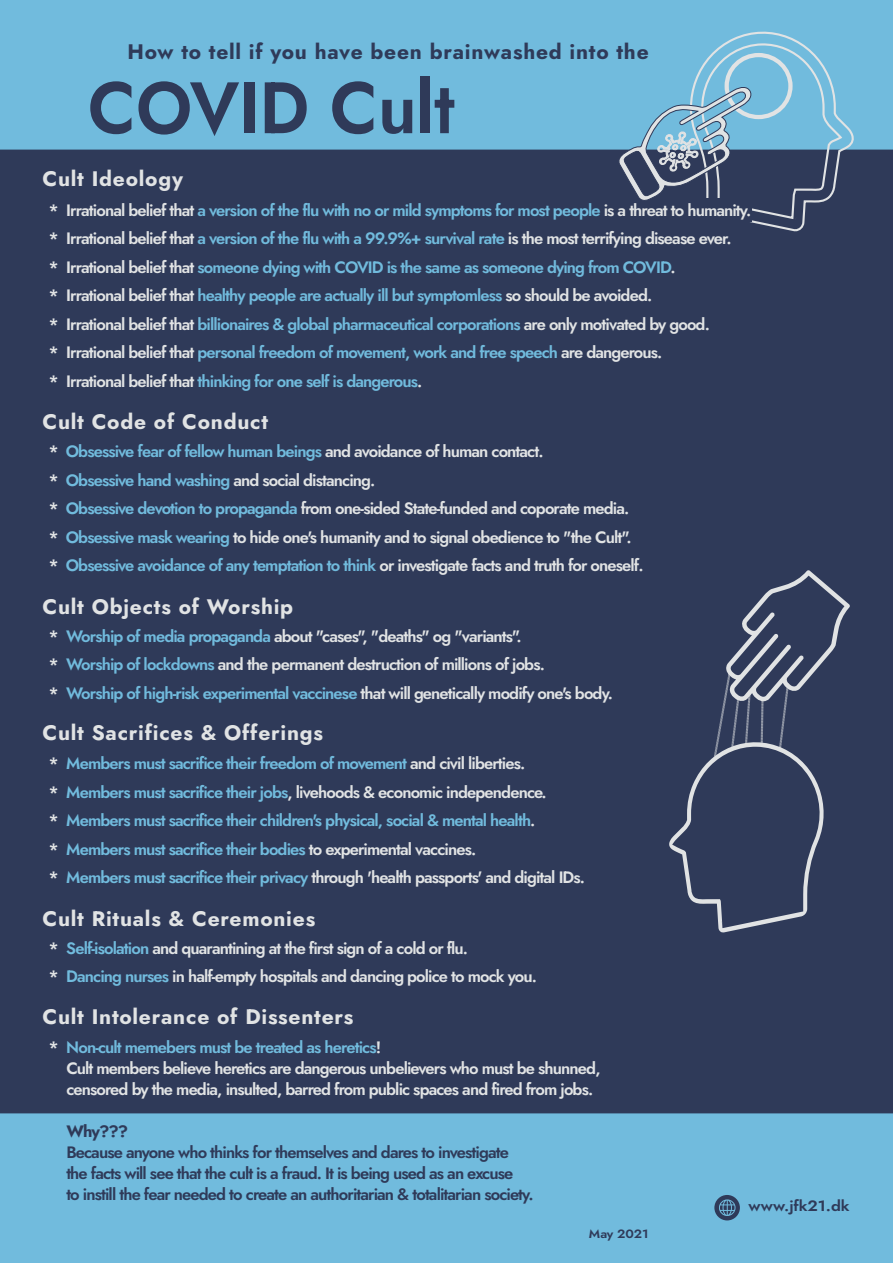
<style>
.page{position:relative;width:893px;height:1263px;background:#fff}
.page>*{position:absolute;margin:0;border:0;box-sizing:border-box;transform-origin:0 0}
.t1{font:600 72.6px "Jost";color:#2f3a59;scale:.95 1}
.t2{font:700 21px "Jost";letter-spacing:.035em;color:#e1e3e4}
.t3{font:700 21px "Jost";letter-spacing:.035em;color:#2f3a59}
.t4{font:600 16.5px/28.5px "Jost";letter-spacing:-.055em;color:#71bbdd}
.t5{font:600 16.5px/28.5px "Jost";letter-spacing:-.055em;color:#e1e3e4}
.t6{font:600 16.5px/21px "Jost";letter-spacing:-.055em;color:#2f3a59}
.t7{font:700 16.5px "Jost";color:#2f3a59}
.t8{font:600 15px "Jost";letter-spacing:-.005em;color:#2f3a59;scale:1.1 1}
.t9{font:600 12px "Jost";letter-spacing:-.005em;color:#2f3a59;scale:1.1 1}
.s1{color:#e1e3e4}
.s2{color:#71bbdd}
</style>
<div class="page">
<div style="left:0;top:150px;width:893px;height:963px;background:#2f3a59"></div>
<div style="left:0;top:0;width:893px;height:150px;background:#71bbdd"></div>
<div style="left:0;top:1113px;width:893px;height:150px;background:#71bbdd"></div>
<svg style="left:607px;top:32px;width:247px;height:199px;background:#6691ae"></svg>
<svg style="left:662px;top:570px;width:188px;height:370px;background:#3b4562"></svg>
<svg style="left:714px;top:1195px;width:26px;height:25px"></svg>
<div style="left:688px;top:198px;width:63px;height:24px;background:#2f3a59"></div>
<p class="t3" style="left:128px;top:37px;width:523px">How to tell if you have been brainwashed into the</p>
<h1 class="t1" style="left:88px;top:55px;width:388px">COVID Cult</h1>
<p class="t2" style="left:43px;top:164px;width:142px">Cult Ideology</p>
<p class="t4" style="left:49px;top:196px;width:704px"><span class="s1">* Irrational belief that</span> a version of the flu with no or mild symptoms for most people <span class="s1">is a threat to humanity. * Irrational belief that</span> a version of the flu with a 99.9%+ survival rate <span class="s1">is the most terrifying disease ever.<br>* Irrational belief that</span> someone dying with COVID is the same as someone dying from COVID<span class="s1">.<br>* Irrational belief that</span> healthy people are actually ill but symptomless <span class="s1">so should be avoided.<br>* Irrational belief that</span> billionaires &amp; global pharmaceutical corporations <span class="s1">are only motivated by good.<br>* Irrational belief that</span> personal freedom of movement, work and free speech <span class="s1">are dangerous.<br>* Irrational belief that</span> thinking for one self is dangerous<span class="s1">.</span></p>
<p class="t2" style="left:43px;top:406px;width:227px">Cult Code of Conduct</p>
<p class="t5" style="left:49px;top:437px;width:596px">* <span class="s2">Obsessive fear of fellow human beings</span> and avoidance of human contact.<br>* <span class="s2">Obsessive hand washing</span> and social distancing.<br>* <span class="s2">Obsessive devotion to propaganda</span> from one-sided State-funded and coporate media.<br>* <span class="s2">Obsessive mask wearing</span> to hide one's humanity and to signal obedience to "the Cult". * <span class="s2">Obsessive avoidance of any temptation to think</span> or investigate facts and truth for oneself.</p>
<p class="t2" style="left:43px;top:591px;width:252px">Cult Objects of Worship</p>
<p class="t5" style="left:49px;top:622px;width:566px">* <span class="s2">Worship of media propaganda</span> about "cases", "deaths" og "variants".<br>* <span class="s2">Worship of lockdowns</span> and the permanent destruction of millions of jobs.<br>* <span class="s2">Worship of high-risk experimental vaccinese</span> that will genetically modify one's body.</p>
<p class="t2" style="left:43px;top:718px;width:282px">Cult Sacrifices &amp; Offerings</p>
<p class="t4" style="left:49px;top:749px;width:538px"><span class="s1">*</span> Members must sacrifice their freedom of movement <span class="s1">and civil liberties.<br>*</span> Members must sacrifice their jobs<span class="s1">, livehoods &amp; economic independence.<br>*</span> Members must sacrifice their children's physical, social &amp; mental health<span class="s1">.<br>*</span> Members must sacrifice their bodies <span class="s1">to experimental vaccines.<br>*</span> Members must sacrifice their privacy <span class="s1">through 'health passports' and digital IDs.</span></p>
<p class="t2" style="left:43px;top:903px;width:274px">Cult Rituals &amp; Ceremonies</p>
<p class="t5" style="left:49px;top:934px;width:490px">* <span class="s2">Self-isolation</span> and quarantining at the first sign of a cold or flu.<br>* <span class="s2">Dancing nurses</span> in half-empty hospitals and dancing police to mock you.</p>
<p class="t2" style="left:43px;top:1002px;width:312px">Cult Intolerance of Dissenters</p>
<p class="t5" style="left:66px;top:1036px;width:536px;line-height:21px;text-indent:-17px">* <span class="s2">Non-cult memebers must be treated as heretics</span>!<br>Cult members believe heretics are dangerous unbelievers who must be shunned, censored by the media, insulted, barred from public spaces and fired from jobs.</p>
<p class="t7" style="left:66px;top:1119px;width:63px">Why???</p>
<p class="t6" style="left:66px;top:1141px;width:469px">Because anyone who thinks for themselves and dares to investigate the facts will see that the cult is a fraud. It is being used as an excuse<br>to instill the fear needed to create an authoritarian &amp; totalitarian society.</p>
<p class="t9" style="left:589px;top:1225px;width:56px">May 2021</p>
<p class="t8" style="left:748px;top:1195px;width:94px">www.jfk21.dk</p>
</div>
